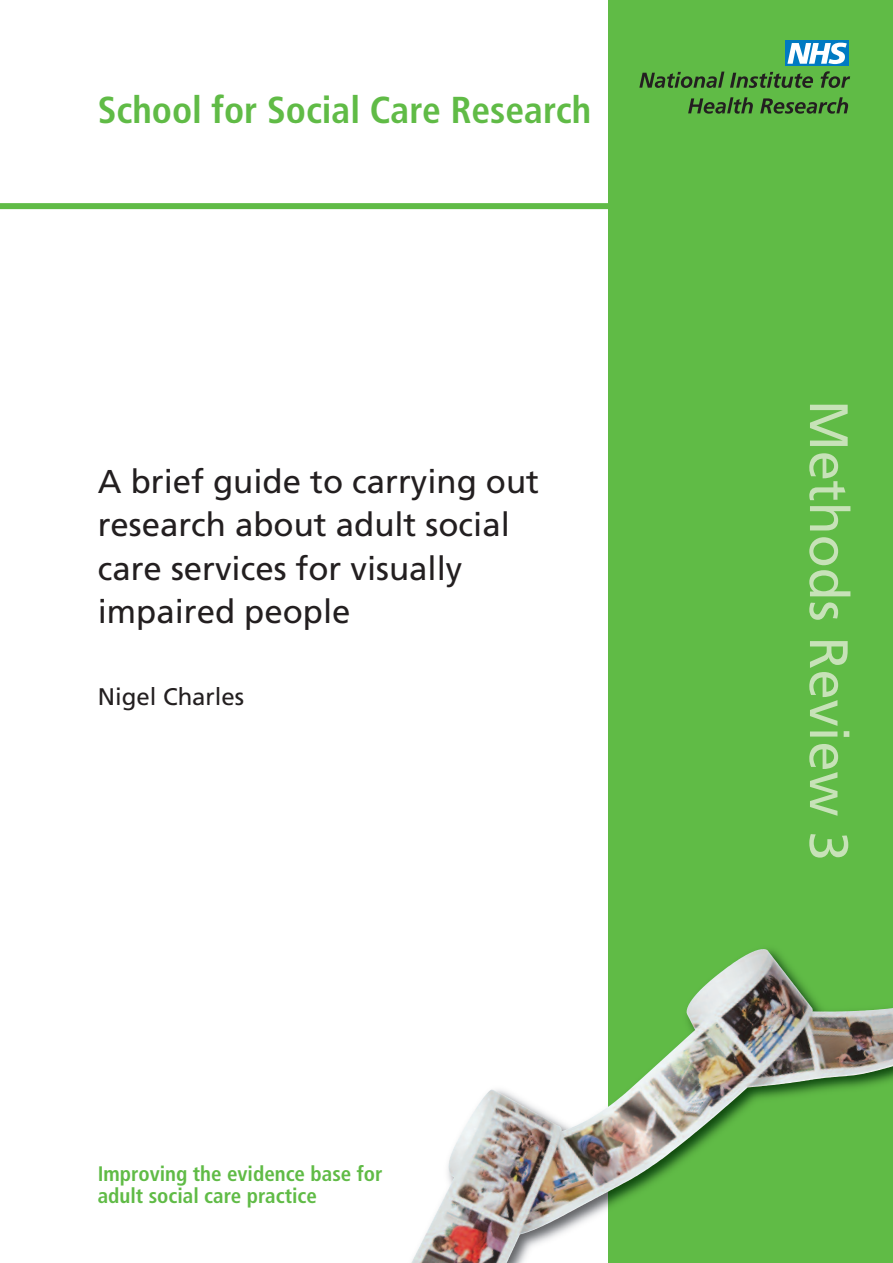
<style>
.page{position:relative;width:893px;height:1263px;background:#fff}
.page>*{position:absolute;margin:0;border:0;box-sizing:border-box;transform-origin:0 0}
.t1{font:54px "Frutiger";color:#c7e2b8}
.t2{font:700 condensed 37.5px "Frutiger";color:#60bb46}
.t3{font:33px/43.5px "Frutiger";color:#231f20}
.t4{font:24px "Frutiger";color:#231f20}
.t5{font:700 condensed 21px/22.5px "Frutiger";color:#60bb46}
</style>
<div class="page">
<div style="left:608px;top:0;width:285px;height:1263px;background:#60bb46"></div>
<svg style="left:639px;top:72px;width:85px;height:16px"></svg>
<svg style="left:730px;top:72px;width:83px;height:16px"></svg>
<svg style="left:821px;top:71px;width:29px;height:17px"></svg>
<svg style="left:688px;top:97px;width:65px;height:17px"></svg>
<svg style="left:760px;top:97px;width:88px;height:17px"></svg>
<div style="left:786px;top:41px;width:63px;height:25px;background:#007ac2"></div>
<svg style="left:787px;top:43px;width:60px;height:21px"></svg>
<div style="left:0;top:203px;width:882px;height:6px;background:#60bb46"></div>
<img style="left:411px;top:1089px;width:197px;height:174px">
<img style="left:608px;top:949px;width:263px;height:259px">
<img style="left:777px;top:1007px;width:116px;height:78px">
<p class="t2" style="left:98px;top:95px;width:495px">School for Social Care Research</p>
<p class="t3" style="left:98px;top:462px;width:443px">A brief guide to carrying out research about adult social care services for visually impaired people</p>
<p class="t4" style="left:98px;top:687px;width:148px">Nigel Charles</p>
<p class="t5" style="left:98px;top:1164px;width:286px">Improving the evidence base for adult social care practice</p>
<h1 class="t1" style="left:850px;top:400px;width:463px;rotate:90deg">Methods Review 3</h1>
</div>
